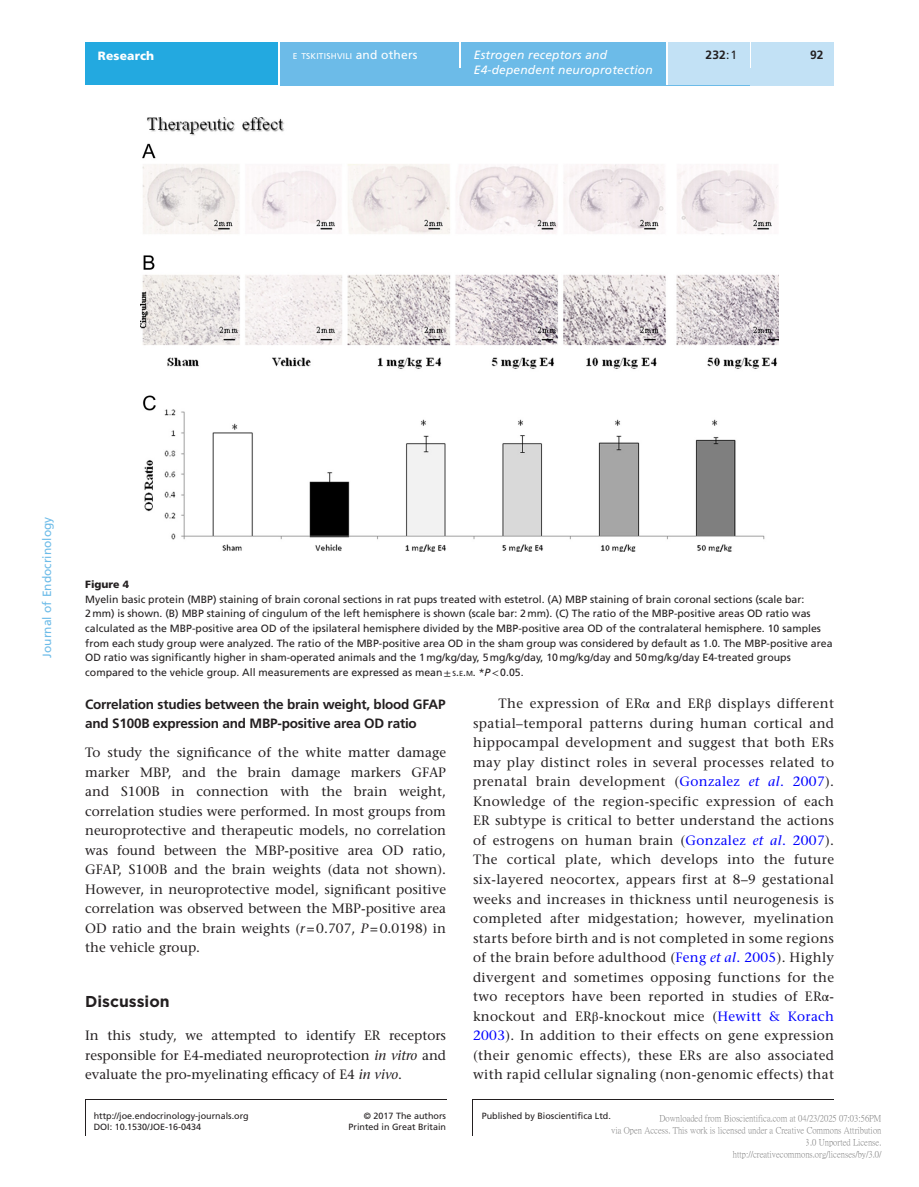
<style>
.page{position:relative;width:919px;height:1187px;background:#fff}
.page>*{position:absolute;margin:0;border:0;box-sizing:border-box;transform-origin:0 0}
.t1{font:700 15.75px "Gotham";color:#231f20}
.TXI{font:500 13.5px/19.5px "Stone Serif Std";letter-spacing:.025em;color:#231f20;text-align:justify}
.TXT{font:500 13.5px/19.5px "Stone Serif Std";color:#231f20;text-align:justify}
.t2{font:700 13.5px/19.5px "Frutiger LT Std";letter-spacing:-.015em;color:#231f20}
.t3{font:italic 12px "Frutiger LT Std";letter-spacing:.015em;color:#fff}
.t4{font:12px "Frutiger LT Std";color:#6cbbe8}
.t5{font:900 12px "Frutiger LT Std";letter-spacing:.015em;color:#fff}
.t6{font:700 12px "Frutiger LT Std";color:#231f20}
.FC{font:10.5px/14.7px "Frutiger LT Std";color:#231f20}
.FC_head{font:900 10.5px "Frutiger LT Std";color:#231f20}
.t7{font:9px/12px "P Ming Li U";color:rgb(0 0 0/.5);text-align:right}
.t8{font:9px/11.2px "Frutiger LT Std";color:#231f20;text-align:right}
.t9{font:8.4px "Frutiger LT Std";letter-spacing:.025em;color:#fff}
.s1{font-size:12px}
.s2{font-weight:400}
.s3{font-family:"STIX General"}
.s4{font-size:7.35px}
.s5{font-style:inherit}
.s6{font-style:italic}
.s7{font-family:"STIX General";font-weight:400}
.s8{color:#00f}
.s9{font-style:italic;color:#00f}
</style>
<div class="page">
<div style="left:85px;top:43px;width:193px;height:42px;background:#23a9e0"></div>
<div style="left:280px;top:51px;width:554px;height:34px;background:#6cbbe8"></div>
<div style="left:280px;top:43px;width:179px;height:8px;background:#6cbbe8"></div>
<hr style="left:459px;top:43px;width:2px;height:25px;background:#fff">
<div style="left:461px;top:43px;width:205px;height:42px;background:#6cbbe8"></div>
<hr style="left:666px;top:43px;width:1px;height:42px;background:#fff">
<div style="left:667px;top:43px;width:83px;height:42px;background:#c2e1f5"></div>
<div style="left:750px;top:68px;width:84px;height:17px;background:#c2e1f5"></div>
<svg style="left:750px;top:51px;width:1px;height:17px"></svg>
<div style="left:751px;top:43px;width:83px;height:25px;background:#c2e1f5"></div>
<hr style="left:85px;top:1099px;width:1px;height:36px;background:#231f20">
<hr style="left:472px;top:1099px;width:1px;height:36px;background:#231f20">
<hr style="left:85px;top:1099px;width:362px;height:1px;background:#231f20">
<hr style="left:472px;top:1099px;width:362px;height:1px;background:#231f20">
<img style="left:140px;top:117px;width:638px;height:434px">
<p class="t9" style="left:293px;top:51px;width:126px">E TSKITISHVILI <span class="s1">and others</span></p>
<p class="t5" style="left:98px;top:48px;width:58px">Research</p>
<p class="t3" style="left:474px;top:48px;width:135px">Estrogen receptors and</p>
<p class="t6" style="left:810px;top:48px;width:15px">92</p>
<p class="t3" style="left:474px;top:63px;width:180px">E4-dependent neuroprotection</p>
<p class="t6" style="left:705px;top:48px;width:33px">232<span class="s2">:1</span></p>
<p class="t4" style="left:40px;top:657px;width:142px;rotate:-90deg">Journal of Endocrinology</p>
<p class="FC_head" style="left:85px;top:578px;width:45px">Figure 4</p>
<p class="FC" style="left:85px;top:591px;width:748px">Myelin basic protein (MBP) staining of brain coronal sections in rat pups treated with estetrol. (A) MBP staining of brain coronal sections (scale bar:<br>2mm) is shown. (B) MBP staining of cingulum of the left hemisphere is shown (scale bar: 2mm). (C) The ratio of the MBP-positive areas OD ratio was calculated as the MBP-positive area OD of the ipsilateral hemisphere divided by the MBP-positive area OD of the contralateral hemisphere. 10 samples from each study group were analyzed. The ratio of the MBP-positive area OD in the sham group was considered by default as 1.0. The MBP-positive area OD ratio was significantly higher in sham-operated animals and the 1mg/kg/day, 5mg/kg/day, 10mg/kg/day and 50mg/kg/day E4-treated groups compared to the vehicle group. All measurements are expressed as mean<span class="s3">±</span> <span class="s4">S</span><span class="s5">.</span><span class="s4">E</span><span class="s5">.</span><span class="s4">M</span><span class="s5">.</span> *<span class="s6">P</span><span class="s3">&lt;</span>0.05.</p>
<h2 class="t2" style="left:85px;top:694px;width:362px">Correlation studies between the brain weight, blood GFAP and S100B expression and MBP-positive area OD ratio</h2>
<p class="TXT" style="left:85px;top:743px;width:362px">To study the significance of the white matter damage marker MBP, and the brain damage markers GFAP and S100B in connection with the brain weight, correlation studies were performed. In most groups from neuroprotective and therapeutic models, no correlation was found between the MBP-positive area OD ratio, GFAP, S100B and the brain weights (data not shown).<br>However, in neuroprotective model, significant positive correlation was observed between the MBP-positive area OD ratio and the brain weights (<span class="s6">r</span>=0.707, <span class="s6">P</span>=0.0198) in the vehicle group.</p>
<h1 class="t1" style="left:85px;top:990px;width:86px">Discussion</h1>
<p class="TXT" style="left:85px;top:1025px;width:362px">In this study, we attempted to identify ER receptors responsible for E4-mediated neuroprotection <span class="s6">in vitro</span> and evaluate the pro-myelinating efficacy of E4 <span class="s6">in vivo</span>.</p>
<p class="TXI" style="left:473px;top:694px;width:362px;text-indent:26px">The expression of ER<span class="s7">α</span> and ER<span class="s7">β</span> displays different spatial–temporal patterns during human cortical and hippocampal development and suggest that both ERs may play distinct roles in several processes related to prenatal brain development (<span class="s8">Gonzalez</span> <span class="s9">et al</span><span class="s8">. 2007</span>).<br>Knowledge of the region-specific expression of each ER subtype is critical to better understand the actions of estrogens on human brain (<span class="s8">Gonzalez</span> <span class="s9">et al</span><span class="s8">. 2007</span>).<br>The cortical plate, which develops into the future six-layered neocortex, appears first at 8–9 gestational weeks and increases in thickness until neurogenesis is completed after midgestation; however, myelination starts before birth and is not completed in some regions of the brain before adulthood (<span class="s8">Feng</span> <span class="s9">et al</span><span class="s8">. 2005</span>). Highly divergent and sometimes opposing functions for the two receptors have been reported in studies of ER<span class="s7">α&shy;</span>knockout and ER<span class="s7">β</span>-knockout mice (<span class="s8">Hewitt &amp; Korach 2003</span>). In addition to their effects on gene expression (their genomic effects), these ERs are also associated with rapid cellular signaling (non-genomic effects) that</p>
<p class="t8" style="left:94px;top:1110px;width:157px">http://joe.endocrinology-journals.org</p>
<p class="t8" style="left:348px;top:1110px;width:99px">© 2017 The authors<br>Printed in Great Britain</p>
<p class="t8" style="left:482px;top:1110px;width:131px">Published by Bioscientifica Ltd.</p>
<p class="t7" style="left:611px;top:1112px;width:272px">Downloaded from Bioscientifica.com at 04/23/2025 07:03:56PM<br>via Open Access. This work is licensed under a Creative Commons Attribution 3.0 Unported License.<br>http://creativecommons.org/licenses/by/3.0/</p>
<p class="t8" style="left:94px;top:1121px;width:109px">DOI: 10.1530/JOE-16-0434</p>
</div>
